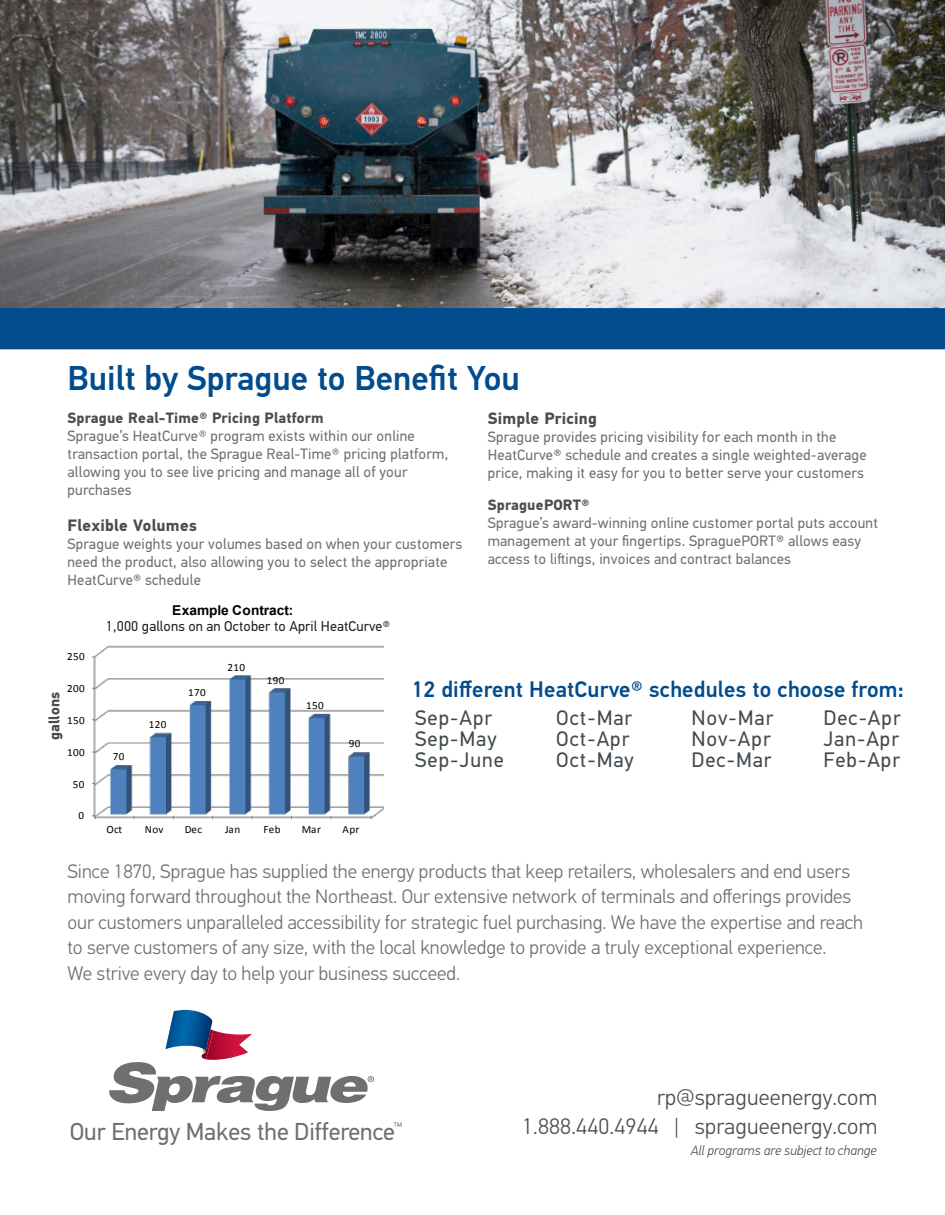
<style>
.page{position:relative;width:945px;height:1215px;background:#fff}
.page>*{position:absolute;margin:0;border:0;box-sizing:border-box;transform-origin:0 0}
.Intro_Paragraph{font:500 34.5px "PF Din Text Pro";color:#004c8d}
.t1{font:24.6px "PF Din Text Pro";color:#6d6f71}
.Footer__Strapline{font:300 22.5px "PF Din Text Pro";letter-spacing:.01em;color:#4d4d4f}
.t2{font:500 22.5px "PF Din Text Pro";letter-spacing:.01em;color:#004c8d}
.t3{font:21px "PF Din Text Pro";letter-spacing:.05em;color:#434a4f}
.Intro_Paragraph-2{font:300 19.5px "PF Din Text Pro";color:#6d6f71}
.Body_Subhead{font:700 16.5px "PF Din Text Pro";letter-spacing:.015em;color:#4d4d4f}
.body{font:15px/18px "PF Din Text Pro";letter-spacing:.015em;color:#6d6f71}
.Body_Subhead-2{font:15px/18px "PF Din Text Pro";letter-spacing:.015em;color:#6d6f71}
.Body_Subhead-3{font:700 15px "PF Din Text Pro";letter-spacing:.015em;color:#4d4d4f}
.Footer__Strapline-2{font:700 15px "PF Din Text Pro";letter-spacing:.01em;color:#484b4f}
.Footer__Strapline-3{font:14.25px "PF Din Text Pro";letter-spacing:.01em;color:#231f20}
.t4{font:13.65px/15.3px "Arial";letter-spacing:.005em;color:#000;text-align:center}
.Intro_Paragraph-3{font:italic 300 13.5px "PF Din Text Pro";color:#4d4d4f}
.t5{font:11.1px "Calibri";letter-spacing:.03em;color:#000}
.t6{font:6.6px "PF Din Text Pro";color:#6d6f71}
.s1{font-family:"PF Din Stencil";font-weight:500}
.s2{font-weight:700}
</style>
<div class="page">
<img style="left:0;top:0;width:945px;height:308px">
<div style="left:0;top:308px;width:945px;height:41px;background:#004c8d"></div>
<svg style="left:109px;top:1010px;width:265px;height:101px"></svg>
<img style="left:93px;top:645px;width:290px;height:173px">
<svg style="left:92px;top:815px;width:4px;height:4px"></svg>
<p class="Intro_Paragraph" style="left:68px;top:358px;width:454px">Built by Sprague to Benefit You</p>
<p class="Body_Subhead-3" style="left:68px;top:408px;width:258px">Sprague Real-Time® Pricing Platform</p>
<p class="body" style="left:68px;top:427px;width:383px">Sprague’s HeatCurve® program exists within our online transaction portal, the Sprague Real-Time® pricing platform, allowing you to see live pricing and manage all of your purchases</p>
<p class="Body_Subhead" style="left:68px;top:515px;width:131px">Flexible Volumes</p>
<p class="Body_Subhead-2" style="left:68px;top:535px;width:396px">Sprague weights your volumes based on when your customers need the product, also allowing you to select the appropriate<br>HeatCurve<span class="s1">®</span> schedule</p>
<p class="t4" style="left:88px;top:603px;width:290px"><span class="s2">Example Contract:<br></span>1,000 gallons on an October to April HeatCurve</p>
<p class="Footer__Strapline-3" style="left:106px;top:618px;width:286px">1,000 gallons on an October to April HeatCurve®</p>
<p class="t5" style="left:67px;top:650px;width:19px">250</p>
<p class="t5" style="left:227px;top:660px;width:19px">210</p>
<p class="Body_Subhead" style="left:488px;top:408px;width:111px">Simple Pricing</p>
<p class="body" style="left:488px;top:428px;width:380px">Sprague provides pricing visibility for each month in the<br>HeatCurve<span class="s1">®</span> schedule and creates a single weighted-average price, making it easy for you to better serve your customers</p>
<p class="Body_Subhead-3" style="left:488px;top:496px;width:103px">SpraguePORT®</p>
<p class="body" style="left:488px;top:514px;width:392px">Sprague’s award-winning online customer portal puts account management at your fingertips. SpraguePORT<span class="s1">®</span> allows easy access to liftings, invoices and contract balances</p>
<p class="t5" style="left:67px;top:682px;width:19px">200</p>
<p class="Footer__Strapline-2" style="left:45px;top:740px;width:50px;rotate:-90deg">gallons</p>
<p class="t5" style="left:67px;top:713px;width:19px">150</p>
<p class="t5" style="left:67px;top:745px;width:19px">100</p>
<p class="t5" style="left:73px;top:777px;width:13px">50</p>
<p class="t5" style="left:79px;top:809px;width:7px">0</p>
<p class="t5" style="left:113px;top:749px;width:13px">70</p>
<p class="t5" style="left:149px;top:717px;width:19px">120</p>
<p class="t5" style="left:188px;top:686px;width:19px">170</p>
<p class="t5" style="left:267px;top:673px;width:19px">190</p>
<p class="t5" style="left:306px;top:698px;width:19px">150</p>
<p class="t5" style="left:349px;top:736px;width:13px">90</p>
<p class="t5" style="left:107px;top:823px;width:17px">Oct</p>
<p class="t5" style="left:145px;top:823px;width:20px">Nov</p>
<p class="t5" style="left:185px;top:823px;width:19px">Dec</p>
<p class="t5" style="left:225px;top:823px;width:17px">Jan</p>
<p class="t5" style="left:264px;top:823px;width:18px">Feb</p>
<p class="t5" style="left:302px;top:823px;width:21px">Mar</p>
<p class="t5" style="left:343px;top:823px;width:18px">Apr</p>
<p class="t2" style="left:412px;top:676px;width:494px">12 different HeatCurve® schedules to choose from:</p>
<p class="t3" style="left:415px;top:705px;width:79px">Sep-Apr</p>
<p class="t3" style="left:415px;top:726px;width:83px">Sep-May</p>
<p class="t3" style="left:415px;top:747px;width:90px">Sep-June</p>
<p class="t3" style="left:556px;top:705px;width:78px">Oct-Mar</p>
<p class="t3" style="left:556px;top:726px;width:75px">Oct-Apr</p>
<p class="t3" style="left:556px;top:747px;width:79px">Oct-May</p>
<p class="t3" style="left:691px;top:705px;width:84px">Nov-Mar</p>
<p class="t3" style="left:691px;top:726px;width:81px">Nov-Apr</p>
<p class="t3" style="left:691px;top:747px;width:82px">Dec-Mar</p>
<p class="t3" style="left:823px;top:705px;width:79px">Dec-Apr</p>
<p class="t3" style="left:823px;top:726px;width:77px">Jan-Apr</p>
<p class="t3" style="left:823px;top:747px;width:78px">Feb-Apr</p>
<p class="Intro_Paragraph-2" style="left:68px;top:860px;width:784px">Since 1870, Sprague has supplied the energy products that keep retailers, wholesalers and end users</p>
<p class="Intro_Paragraph-2" style="left:68px;top:885px;width:785px">moving forward throughout the Northeast. Our extensive network of terminals and offerings provides</p>
<p class="Intro_Paragraph-2" style="left:68px;top:911px;width:797px">our customers unparalleled accessibility for strategic fuel purchasing. We have the expertise and reach</p>
<p class="Intro_Paragraph-2" style="left:68px;top:936px;width:761px">to serve customers of any size, with the local knowledge to provide a truly exceptional experience.</p>
<p class="Intro_Paragraph-2" style="left:68px;top:962px;width:394px">We strive every day to help your business succeed.</p>
<p class="t1" style="left:70px;top:1117px;width:327px">Our Energy Makes the Difference</p>
<p class="t6" style="left:394px;top:1121px;width:10px">TM</p>
<p class="Footer__Strapline" style="left:657px;top:1085px;width:222px">rp@spragueenergy.com</p>
<p class="Footer__Strapline" style="left:522px;top:1113px;width:357px">1.888.440.4944 | spragueenergy.com</p>
<p class="Intro_Paragraph-3" style="left:691px;top:1142px;width:188px">All programs are subject to change</p>
</div>
